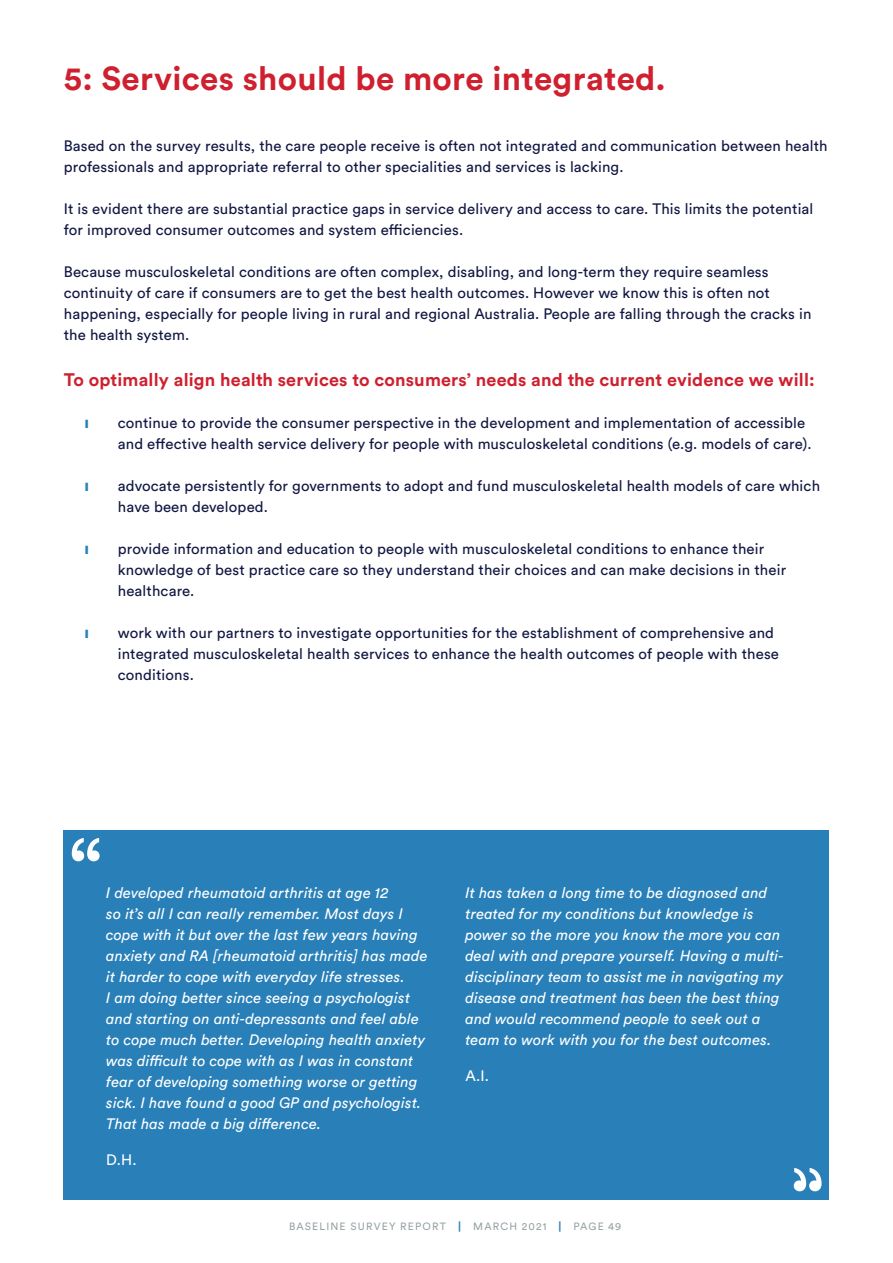
<style>
.page{position:relative;width:893px;height:1263px;background:#fff}
.page>*{position:absolute;margin:0;border:0;box-sizing:border-box;transform-origin:0 0}
.t1{font:700 33px "Circular Std";letter-spacing:.01em;color:#cf202f}
.t2{font:700 18px "Circular Std";letter-spacing:.01em;color:#cf202f}
.t3{font:15px/21px "Circular Std";letter-spacing:.01em;color:#111742}
.t4{font:italic 15px/21px "Circular Std";letter-spacing:.01em;color:#fff}
.t5{font:15px "Circular Std";color:#fff}
.t6{font:10.5px "Circular Std";letter-spacing:.11em;color:#98a4a6}
.s1{font-weight:900;color:#2980b9}
</style>
<div class="page">
<div style="left:64px;top:830px;width:765px;height:369px;background:#2980b9"></div>
<svg style="left:794px;top:1168px;width:28px;height:23px"></svg>
<svg style="left:72px;top:838px;width:28px;height:23px"></svg>
<h1 class="t1" style="left:64px;top:58px;width:604px">5: Services should be more integrated.</h1>
<p class="t3" style="left:64px;top:135px;width:765px">Based on the survey results, the care people receive is often not integrated and communication between health professionals and appropriate referral to other specialities and services is lacking.</p>
<p class="t3" style="left:64px;top:198px;width:751px">It is evident there are substantial practice gaps in service delivery and access to care. This limits the potential for improved consumer outcomes and system efficiencies.</p>
<p class="t3" style="left:64px;top:261px;width:749px">Because musculoskeletal conditions are often complex, disabling, and long-term they require seamless continuity of care if consumers are to get the best health outcomes. However we know this is often not happening, especially for people living in rural and regional Australia. People are falling through the cracks in the health system.</p>
<p class="t2" style="left:64px;top:368px;width:752px">To optimally align health services to consumers’ needs and the current evidence we will:</p>
<p class="t3" style="left:118px;top:412px;width:695px">continue to provide the consumer perspective in the development and implementation of accessible and effective health service delivery for people with musculoskeletal conditions (e.g. models of care).</p>
<p class="t3" style="left:118px;top:475px;width:704px">advocate persistently for governments to adopt and fund musculoskeletal health models of care which have been developed.</p>
<p class="t3" style="left:118px;top:538px;width:670px">provide information and education to people with musculoskeletal conditions to enhance their knowledge of best practice care so they understand their choices and can make decisions in their healthcare.</p>
<p class="t3" style="left:118px;top:622px;width:663px">work with our partners to investigate opportunities for the establishment of comprehensive and integrated musculoskeletal health services to enhance the health outcomes of people with these conditions.</p>
<p class="t4" style="left:106px;top:882px;width:323px">I developed rheumatoid arthritis at age 12<br>so it’s all I can really remember. Most days I cope with it but over the last few years having anxiety and RA [rheumatoid arthritis] has made it harder to cope with everyday life stresses.<br>I am doing better since seeing a psychologist and starting on anti-depressants and feel able to cope much better. Developing health anxiety was difficult to cope with as I was in constant fear of developing something worse or getting sick. I have found a good GP and psychologist.<br>That has made a big difference.</p>
<p class="t5" style="left:106px;top:1150px;width:32px">D.H.</p>
<p class="t4" style="left:465px;top:882px;width:320px">It has taken a long time to be diagnosed and treated for my conditions but knowledge is power so the more you know the more you can deal with and prepare yourself. Having a multi&shy;disciplinary team to assist me in navigating my disease and treatment has been the best thing and would recommend people to seek out a team to work with you for the best outcomes.</p>
<p class="t5" style="left:465px;top:1067px;width:25px">A.I.</p>
<p class="t6" style="left:289px;top:1219px;width:334px">BASELINE SURVEY REPORT <span class="s1">|</span> MARCH 2021 <span class="s1">|</span> PAGE 49</p>
</div>
